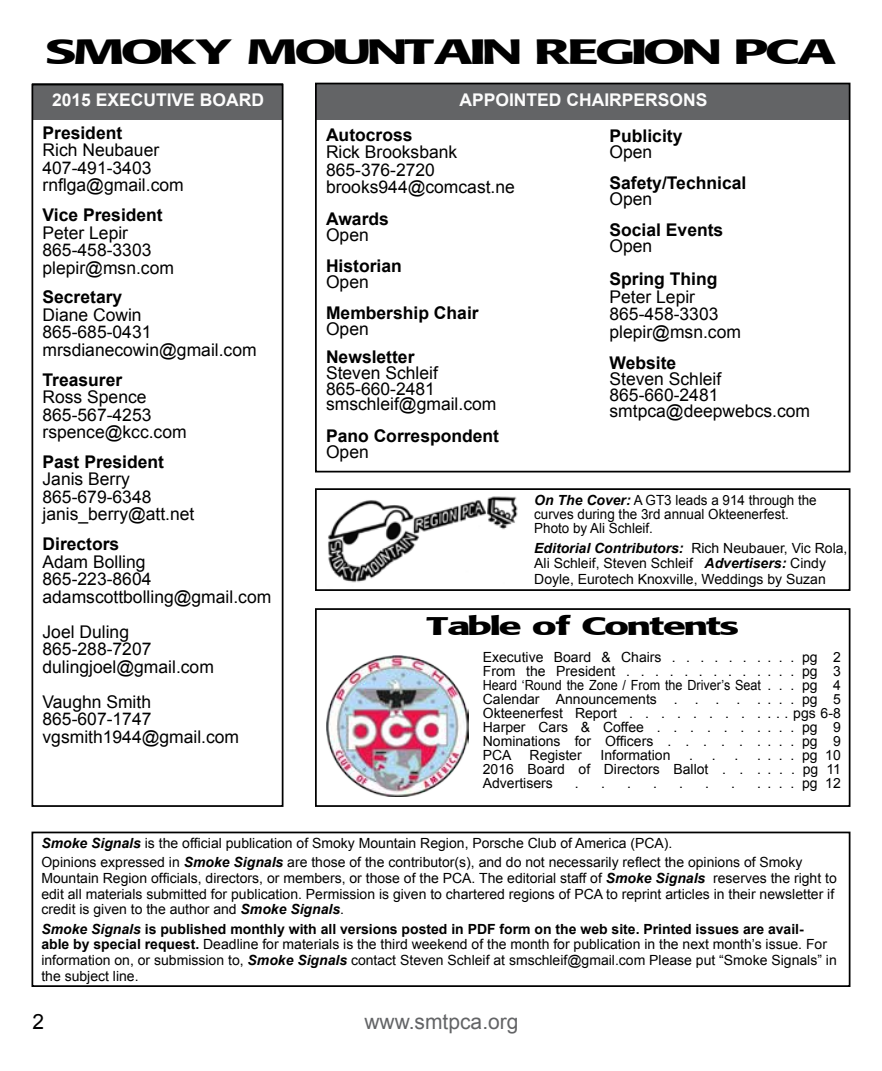
<style>
.page{position:relative;width:882px;height:1071px;background:#fff}
.page>*{position:absolute;margin:0;border:0;box-sizing:border-box;transform-origin:0 0}
.t1{font:38.5px "MARKETPRO";color:#000}
.t2{font:28px "MARKETPRO";color:#000}
.t3{font:21px "Arial";color:#636466}
.t4{font:21px "Arial";color:#000}
.t5{font:17.5px/17.5px "Arial";color:#000}
.t6{font:700 17.5px "Arial";color:#000}
.t7{font:700 17.5px "Arial";color:#fcfcfc}
.t8{font:14px/14px "Arial";color:#000}
.t9{font:14px/14px "Arial";color:#000;scale:.96 1}
.s1{font-weight:700;font-style:italic}
.s2{font-weight:700}
</style>
<div class="page">
<div style="left:32px;top:832px;width:818px;height:155px;border:2px solid #000"></div>
<div style="left:315px;top:488px;width:535px;height:103px;border:2px solid #000"></div>
<img style="left:326px;top:655px;width:143px;height:142px">
<div style="left:32px;top:84px;width:251px;height:36px;background:#636466"></div>
<div style="left:32px;top:84px;width:252px;height:723px;border:2px solid #000"></div>
<div style="left:317px;top:84px;width:533px;height:36px;background:#636466"></div>
<div style="left:315px;top:83px;width:535px;height:389px;border:2px solid #000"></div>
<div style="left:315px;top:608px;width:535px;height:199px;border:2px solid #000"></div>
<img style="left:318px;top:496px;width:206px;height:93px">
<h1 class="t1" style="left:48px;top:31px;width:789px">SMOKY MOUNTAIN REGION PCA</h1>
<p class="t7" style="left:52px;top:88px;width:213px">2015 EXECUTIVE BOARD</p>
<p class="t7" style="left:459px;top:88px;width:249px">APPOINTED CHAIRPERSONS</p>
<p class="t6" style="left:610px;top:124px;width:74px">Publicity</p>
<p class="t5" style="left:610px;top:143px;width:44px">Open</p>
<p class="t6" style="left:610px;top:171px;width:138px">Safety/Technical</p>
<p class="t5" style="left:610px;top:190px;width:44px">Open</p>
<p class="t6" style="left:610px;top:219px;width:115px">Social Events</p>
<p class="t5" style="left:610px;top:237px;width:44px">Open</p>
<p class="t6" style="left:610px;top:268px;width:109px">Spring Thing</p>
<p class="t5" style="left:610px;top:288px;width:133px">Peter Lepir<br>865-458-3303 plepir@msn.com</p>
<p class="t6" style="left:610px;top:352px;width:68px">Website</p>
<p class="t5" style="left:610px;top:371px;width:202px;line-height:15.8px">Steven Schleif<br>865-660-2481 smtpca@deepwebcs.com</p>
<p class="t6" style="left:43px;top:121px;width:81px">President</p>
<p class="t5" style="left:43px;top:142px;width:143px">Rich Neubauer<br>407-491-3403 rnflga@gmail.com</p>
<p class="t6" style="left:43px;top:203px;width:122px">Vice President</p>
<p class="t5" style="left:43px;top:224px;width:133px">Peter Lepir<br>865-458-3303 plepir@msn.com</p>
<p class="t6" style="left:43px;top:286px;width:81px">Secretary</p>
<p class="t5" style="left:43px;top:306px;width:216px">Diane Cowin<br>865-685-0431 mrsdianecowin@gmail.com</p>
<p class="t6" style="left:43px;top:368px;width:81px">Treasurer</p>
<p class="t5" style="left:43px;top:388px;width:146px">Ross Spence<br>865-567-4253 rspence@kcc.com</p>
<p class="t6" style="left:43px;top:450px;width:123px">Past President</p>
<p class="t5" style="left:43px;top:471px;width:153px">Janis Berry<br>865-679-6348 janis_berry@att.net</p>
<p class="t6" style="left:43px;top:532px;width:78px">Directors</p>
<p class="t5" style="left:43px;top:553px;width:230px">Adam Bolling<br>865-223-8604 adamscottbolling@gmail.com</p>
<p class="t5" style="left:43px;top:623px;width:173px">Joel Duling<br>865-288-7207 dulingjoel@gmail.com</p>
<p class="t5" style="left:43px;top:693px;width:198px">Vaughn Smith<br>865-607-1747 vgsmith1944@gmail.com</p>
<p class="t6" style="left:326px;top:123px;width:88px">Autocross</p>
<p class="t5" style="left:326px;top:144px;width:190px">Rick Brooksbank<br>865-376-2720 brooks944@comcast.ne</p>
<p class="t6" style="left:326px;top:207px;width:64px">Awards</p>
<p class="t5" style="left:326px;top:226px;width:44px">Open</p>
<p class="t6" style="left:326px;top:254px;width:77px">Historian</p>
<p class="t5" style="left:326px;top:273px;width:44px">Open</p>
<p class="t6" style="left:326px;top:302px;width:154px">Membership Chair</p>
<p class="t5" style="left:326px;top:320px;width:44px">Open</p>
<p class="t6" style="left:326px;top:345px;width:90px">Newsletter</p>
<p class="t5" style="left:326px;top:365px;width:172px;line-height:15.8px">Steven Schleif<br>865-660-2481 smschleif@gmail.com</p>
<p class="t6" style="left:326px;top:424px;width:175px">Pano Correspondent</p>
<p class="t5" style="left:326px;top:443px;width:44px">Open</p>
<p class="t9" style="left:534px;top:494px;width:296px"><span class="s1">On The Cover:</span> A GT3 leads a 914 through the curves during the 3rd annual Okteenerfest.<br>Photo by Ali Schleif.</p>
<p class="t8" style="left:534px;top:540px;width:315px;line-height:15.8px"><span class="s1">Editorial Contributors:</span> Rich Neubauer, Vic Rola,<br>Ali Schleif, Steven Schleif <span class="s1">Advertisers:</span> Cindy<br>Doyle, Eurotech Knoxville, Weddings by Suzan</p>
<h2 class="t2" style="left:427px;top:610px;width:313px">Table of Contents</h2>
<p class="t8" style="left:483px;top:650px;width:360px">Executive Board &amp; Chairs . . . . . . . . . . pg 2<br>From the President . . . . . . . . . .<br>Heard ‘Round the Zone / From the Driver’s Seat<br>Calendar Announcements . . . . . . . . pg 5<br>Okteenerfest Report . . . . . . . . . . . . pgs 6-8<br>Harper Cars &amp; Coffee . . . . . . .<br>Nominations for Officers . . . . . . . . . pg 9<br>PCA</p>
<p class="t8" style="left:767px;top:664px;width:75px">. . . pg 3 . . . pg 4</p>
<p class="t8" style="left:767px;top:713px;width:75px;line-height:28px">. . . pg 9 . . . pg 10</p>
<p class="t8" style="left:767px;top:762px;width:75px">. . . pg 11</p>
<p class="t8" style="left:530px;top:748px;width:54px">Register</p>
<p class="t8" style="left:600px;top:748px;width:72px">Information</p>
<p class="t8" style="left:689px;top:748px;width:5px">.</p>
<p class="t8" style="left:712px;top:748px;width:5px">.</p>
<p class="t8" style="left:735px;top:748px;width:5px">.</p>
<p class="t8" style="left:483px;top:748px;width:280px;text-align:justify;text-indent:274px">.<br>2016 Board of Directors Ballot . . .<br>Advertisers</p>
<p class="t8" style="left:575px;top:776px;width:5px">.</p>
<p class="t8" style="left:601px;top:776px;width:5px">.</p>
<p class="t8" style="left:627px;top:776px;width:5px">.</p>
<p class="t8" style="left:653px;top:776px;width:5px">.</p>
<p class="t8" style="left:679px;top:776px;width:5px">.</p>
<p class="t8" style="left:705px;top:776px;width:5px">.</p>
<p class="t8" style="left:731px;top:776px;width:5px">.</p>
<p class="t8" style="left:757px;top:776px;width:85px">. . . . pg 12</p>
<p class="t8" style="left:41px;top:834px;width:763px;line-height:19.2px"><span class="s1">Smoke Signals</span> is the official publication of Smoky Mountain Region, Porsche Club of America (PCA).<br>Opinions expressed in <span class="s1">Smoke Signals</span> are those of the contributor(s), and do not necessarily reflect the opinions of Smoky</p>
<p class="t8" style="left:41px;top:870px;width:797px;line-height:15.8px">Mountain Region officials, directors, or members, or those of the PCA. The editorial staff of <span class="s1">Smoke Signals</span> reserves the right to edit all materials submitted for publication. Permission is given to chartered regions of PCA to reprint articles in their newsletter if credit is given to the author and <span class="s1">Smoke Signals</span>.</p>
<p class="t8" style="left:41px;top:921px;width:797px;line-height:15.8px"><span class="s1">Smoke Signals</span> <span class="s2">is published monthly with all versions posted in PDF form on the web site. Printed issues are avail-<br>able by special request.</span> Deadline for materials is the third weekend of the month for publication in the next month’s issue. For information on, or submission to, <span class="s1">Smoke Signals</span> contact Steven Schleif at smschleif@gmail.com Please put “Smoke Signals” in the subject line.</p>
<h3 class="t4" style="left:32px;top:1008px;width:13px">2</h3>
<h3 class="t3" style="left:364px;top:1008px;width:156px">www.smtpca.org</h3>
</div>
